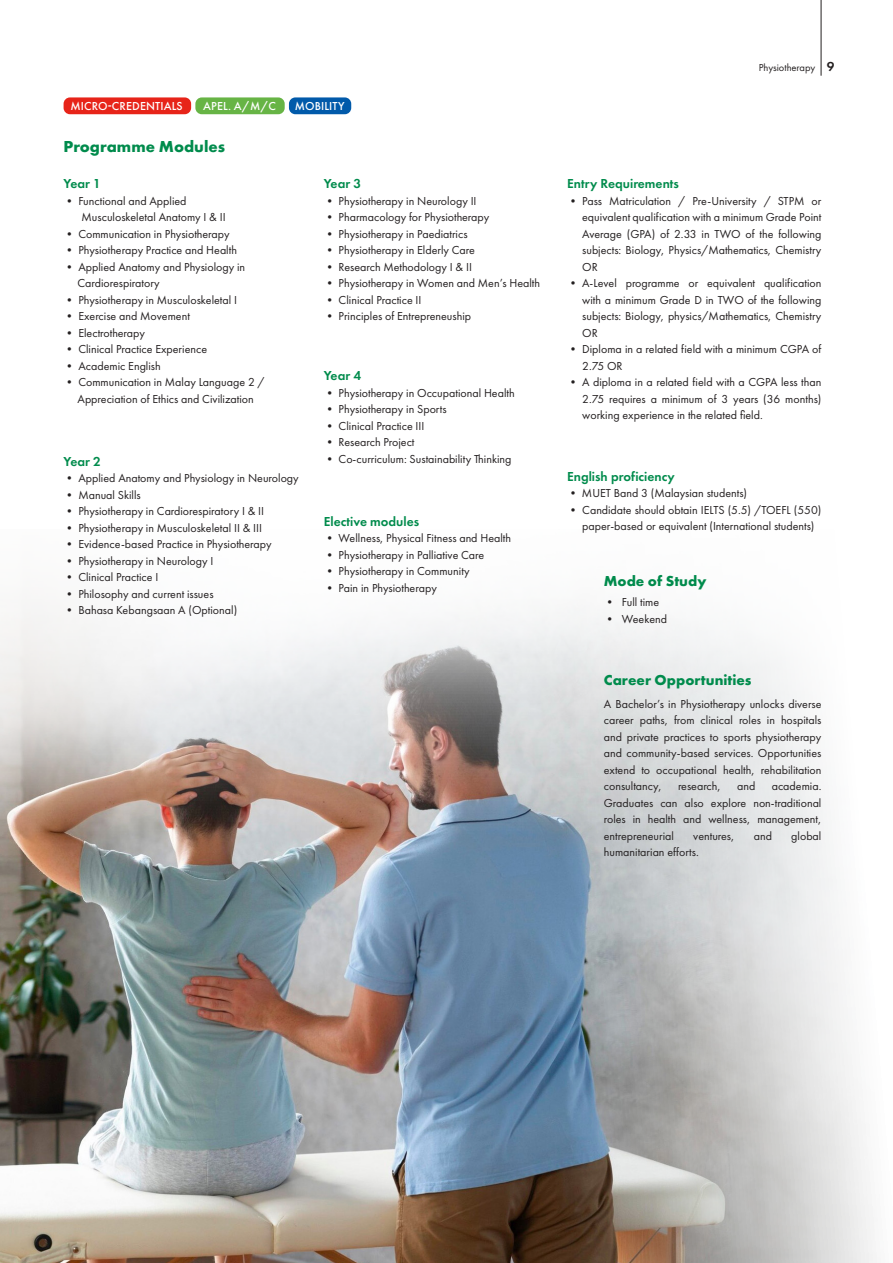
<style>
.page{position:relative;width:893px;height:1263px;background:#fff}
.page>*{position:absolute;margin:0;border:0;box-sizing:border-box;transform-origin:0 0}
.t1{font:700 16.5px "Futura PT";color:#008b4c}
.t2{font:700 15px "Futura PT";color:#008b4c}
.t3{font:600 13.5px "Futura PT";color:#008b4c}
.t4{font:12px/16.5px "Futura PT";color:#231f20;text-align:justify}
.t5{font:500 12px "Futura PT";letter-spacing:.01em;color:#fff}
.t6{font:10.5px "Futura PT";color:#231f20}
.s1{font-weight:700}
.s2{font-weight:600;font-size:13.5px}
</style>
<div class="page">
<img style="left:17px;top:608px;width:860px;height:655px">
<div style="left:64px;top:97px;width:127px;height:17px;background:#e72419;border-radius:6px"></div>
<div style="left:195px;top:97px;width:90px;height:17px;background:#67b445;border-radius:6px"></div>
<div style="left:289px;top:97px;width:62px;height:17px;background:#015aaa;border-radius:6px"></div>
<hr style="left:821px;top:0;width:1px;height:76px;background:#231f20">
<p class="t5" style="left:71px;top:99px;width:113px">MICRO-CREDENTIALS</p>
<p class="t5" style="left:203px;top:99px;width:74px">APEL. A/M/C</p>
<p class="t5" style="left:295px;top:99px;width:51px">MOBILITY</p>
<p class="t1" style="left:64px;top:136px;width:163px">Programme Modules</p>
<p class="t3" style="left:64px;top:175px;width:39px">Year 1</p>
<p class="t4" style="left:82px;top:192px;width:146px;text-indent:-18px"><span class="s1">•</span> Functional and Applied<br>Musculoskeletal Anatomy I &amp; II</p>
<p class="t4" style="left:64px;top:225px;width:168px"><span class="s1">•</span> Communication in Physiotherapy</p>
<p class="t4" style="left:64px;top:242px;width:175px"><span class="s1">•</span> Physiotherapy Practice and Health</p>
<p class="t4" style="left:64px;top:258px;width:183px"><span class="s1">•</span> Applied Anatomy and Physiology in</p>
<p class="t4" style="left:78px;top:275px;width:84px">Cardiorespiratory</p>
<p class="t4" style="left:64px;top:291px;width:175px"><span class="s1">•</span> Physiotherapy in Musculoskeletal I</p>
<p class="t4" style="left:64px;top:308px;width:128px"><span class="s1">•</span> Exercise and Movement</p>
<p class="t4" style="left:64px;top:324px;width:83px"><span class="s1">•</span> Electrotherapy</p>
<p class="t4" style="left:64px;top:341px;width:145px"><span class="s1">•</span> Clinical Practice Experience</p>
<p class="t4" style="left:64px;top:357px;width:99px"><span class="s1">•</span> Academic English</p>
<p class="t4" style="left:64px;top:374px;width:203px;text-align:center"><span class="s1">•</span> Communication in Malay Language 2 /<br>Appreciation of Ethics and Civilization</p>
<p class="t3" style="left:64px;top:453px;width:39px">Year 2</p>
<p class="t4" style="left:64px;top:470px;width:237px"><span class="s1">•</span> Applied Anatomy and Physiology in Neurology</p>
<p class="t4" style="left:64px;top:486px;width:79px"><span class="s1">•</span> Manual Skills</p>
<p class="t4" style="left:64px;top:503px;width:202px"><span class="s1">•</span> Physiotherapy in Cardiorespiratory I &amp; II</p>
<p class="t4" style="left:64px;top:519px;width:200px"><span class="s1">•</span> Physiotherapy in Musculoskeletal II &amp; III</p>
<p class="t4" style="left:64px;top:536px;width:210px"><span class="s1">•</span> Evidence-based Practice in Physiotherapy</p>
<p class="t4" style="left:64px;top:552px;width:151px"><span class="s1">•</span> Physiotherapy in Neurology I</p>
<p class="t4" style="left:64px;top:569px;width:96px"><span class="s1">•</span> Clinical Practice I</p>
<p class="t4" style="left:64px;top:585px;width:151px"><span class="s1">•</span> Philosophy and current issues</p>
<p class="t4" style="left:64px;top:602px;width:175px"><span class="s1">•</span> Bahasa Kebangsaan A (Optional)</p>
<p class="t3" style="left:324px;top:175px;width:39px">Year 3</p>
<p class="t4" style="left:324px;top:192px;width:154px"><span class="s1">•</span> Physiotherapy in Neurology II</p>
<p class="t4" style="left:324px;top:209px;width:167px"><span class="s1">•</span> Pharmacology for Physiotherapy</p>
<p class="t4" style="left:324px;top:225px;width:145px"><span class="s1">•</span> Physiotherapy in Paediatrics</p>
<p class="t4" style="left:324px;top:242px;width:153px"><span class="s1">•</span> Physiotherapy in Elderly Care</p>
<p class="t4" style="left:324px;top:258px;width:150px"><span class="s1">•</span> Research Methodology I &amp; II</p>
<p class="t4" style="left:324px;top:275px;width:218px"><span class="s1">•</span> Physiotherapy in Women and Men’s Health</p>
<p class="t4" style="left:324px;top:291px;width:99px"><span class="s1">•</span> Clinical Practice II</p>
<p class="t4" style="left:324px;top:308px;width:149px"><span class="s1">•</span> Principles of Entrepreneuship</p>
<p class="t3" style="left:324px;top:367px;width:39px">Year 4</p>
<p class="t4" style="left:324px;top:384px;width:192px">• Physiotherapy in Occupational Health</p>
<p class="t4" style="left:324px;top:401px;width:124px">• Physiotherapy in Sports</p>
<p class="t4" style="left:324px;top:417px;width:102px">• Clinical Practice III</p>
<p class="t4" style="left:324px;top:434px;width:92px">• Research Project</p>
<p class="t4" style="left:324px;top:450px;width:189px">• Co-curriculum: Sustainability Thinking</p>
<p class="t3" style="left:324px;top:513px;width:97px">Elective modules</p>
<p class="t4" style="left:324px;top:530px;width:189px"><span class="s1">•</span> Wellness, Physical Fitness and Health</p>
<p class="t4" style="left:324px;top:546px;width:162px"><span class="s1">•</span> Physiotherapy in Palliative Care</p>
<p class="t4" style="left:324px;top:563px;width:148px"><span class="s1">•</span> Physiotherapy in Community</p>
<p class="t4" style="left:324px;top:579px;width:115px"><span class="s1">•</span> Pain in Physiotherapy</p>
<p class="t6" style="left:759px;top:61px;width:77px">Physiotherapy <span class="s2">9</span></p>
<p class="t3" style="left:567px;top:175px;width:113px">Entry Requirements</p>
<p class="t4" style="left:582px;top:192px;width:241px;text-indent:-15px">• Pass Matriculation / Pre-University / STPM or equivalent qualification with a minimum Grade Point Average (GPA) of 2.33 in TWO of the following subjects: Biology, Physics/Mathematics, Chemistry OR</p>
<p class="t4" style="left:582px;top:275px;width:241px;text-indent:-15px">• A-Level programme or equivalent qualification with a minimum Grade D in TWO of the following subjects: Biology, physics/Mathematics, Chemistry OR</p>
<p class="t4" style="left:582px;top:341px;width:241px;text-indent:-15px">• Diploma in a related field with a minimum CGPA of<br>2.75 OR</p>
<p class="t4" style="left:582px;top:374px;width:241px;text-indent:-15px">• A diploma in a related field with a CGPA less than 2.75 requires a minimum of 3 years (36 months) working experience in the related field.</p>
<p class="t3" style="left:567px;top:468px;width:109px">English proficiency</p>
<p class="t4" style="left:567px;top:485px;width:181px">• MUET Band 3 (Malaysian students)</p>
<p class="t4" style="left:582px;top:501px;width:241px;text-indent:-15px">• Candidate should obtain IELTS (5.5) /TOEFL (550) paper-based or equivalent (International students)</p>
<p class="t2" style="left:604px;top:571px;width:104px">Mode of Study</p>
<p class="t4" style="left:604px;top:594px;width:57px"><span class="s1">•</span> Full time</p>
<p class="t4" style="left:604px;top:610px;width:65px"><span class="s1">•</span> Weekend</p>
<p class="t2" style="left:604px;top:671px;width:149px">Career Opportunities</p>
<p class="t4" style="left:604px;top:696px;width:219px">A Bachelor’s in Physiotherapy unlocks diverse career paths, from clinical roles in hospitals and private practices to sports physiotherapy and community-based services. Opportunities extend to occupational health, rehabilitation consultancy,</p>
<p class="t4" style="left:604px;top:778px;width:219px;text-indent:168px">academia.<br>Graduates can also explore non-traditional roles in health and wellness, management, entrepreneurial</p>
<p class="t4" style="left:678px;top:778px;width:44px">research,</p>
<p class="t4" style="left:737px;top:778px;width:20px">and</p>
<p class="t4" style="left:693px;top:828px;width:43px">ventures,</p>
<p class="t4" style="left:754px;top:828px;width:20px">and</p>
<p class="t4" style="left:791px;top:828px;width:32px">global</p>
<p class="t4" style="left:604px;top:844px;width:96px">humanitarian efforts.</p>
</div>
